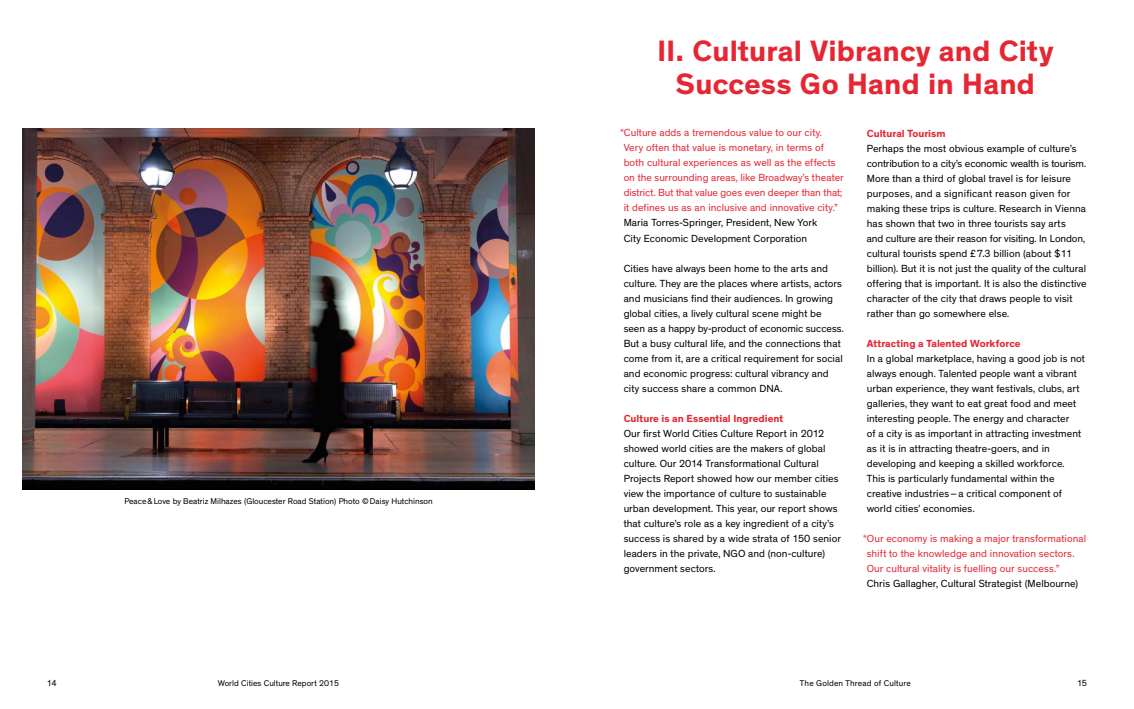
<style>
.page{position:relative;width:1134px;height:709px;background:#fff}
.page>*{position:absolute;margin:0;border:0;box-sizing:border-box;transform-origin:0 0}
.t1{font:700 30px/33px "Theinhardt";letter-spacing:.005em;color:#e62733;text-align:center}
.t2{font:10.5px/15px "Theinhardt";color:#000}
.t3{font:10.5px/15px "Theinhardt";color:#e62733}
.t4{font:700 10.5px "Theinhardt";letter-spacing:.005em;color:#e62733}
.t5{font:9px "Theinhardt";color:#000}
.t6{font:8.5px "Theinhardt";color:#000}
</style>
<div class="page">
<img style="left:23px;top:129px;width:511px;height:360px">
<p class="t6" style="left:124px;top:496px;width:310px">Peace&amp;Love by Beatriz Milhazes (Gloucester Road Station) Photo ©Daisy Hutchinson</p>
<h1 class="t1" style="left:657px;top:35px;width:397px">II. Cultural Vibrancy and City<br>Success Go Hand in Hand</h1>
<p class="t3" style="left:624px;top:126px;width:222px;text-indent:-3px">“Culture adds a tremendous value to our city.<br>Very often that value is monetary, in terms of both cultural experiences as well as the effects on the surrounding areas, like Broadway’s theater district. But that value goes even deeper than that; it defines us as an inclusive and innovative city.”</p>
<p class="t2" style="left:624px;top:216px;width:195px">Maria Torres-Springer, President, New York<br>City Economic Development Corporation</p>
<p class="t2" style="left:624px;top:261px;width:222px">Cities have always been home to the arts and culture. They are the places where artists, actors and musicians find their audiences. In growing global cities, a lively cultural scene might be seen as a happy by-product of economic success.<br>But a busy cultural life, and the connections that come from it, are a critical requirement for social and economic progress: cultural vibrancy and city success share a common DNA.</p>
<p class="t4" style="left:624px;top:411px;width:161px">Culture is an Essential Ingredient</p>
<p class="t2" style="left:624px;top:426px;width:219px">Our first World Cities Culture Report in 2012 showed world cities are the makers of global culture. Our 2014 Transformational Cultural Projects Report showed how our member cities view the importance of culture to sustainable urban development. This year, our report shows that culture’s role as a key ingredient of a city’s success is shared by a wide strata of 150 senior leaders in the private, NGO and (non-culture) government sectors.</p>
<p class="t4" style="left:867px;top:126px;width:80px">Cultural Tourism</p>
<p class="t2" style="left:867px;top:141px;width:221px">Perhaps the most obvious example of culture’s contribution to a city’s economic wealth is tourism.<br>More than a third of global travel is for leisure purposes, and a significant reason given for making these trips is culture. Research in Vienna has shown that two in three tourists say arts<br>and culture are their reason for visiting. In London, cultural tourists spend £7.3 billion (about $11 billion). But it is not just the quality of the cultural offering that is important. It is also the distinctive character of the city that draws people to visit rather than go somewhere else.</p>
<p class="t4" style="left:867px;top:336px;width:155px">Attracting a Talented Workforce</p>
<p class="t2" style="left:867px;top:351px;width:220px">In a global marketplace, having a good job is not always enough. Talented people want a vibrant urban experience, they want festivals, clubs, art galleries, they want to eat great food and meet interesting people. The energy and character<br>of a city is as important in attracting investment as it is in attracting theatre-goers, and in developing and keeping a skilled workforce.<br>This is particularly fundamental within the creative industries–a critical component of world cities’ economies.</p>
<p class="t3" style="left:867px;top:531px;width:221px;text-indent:-3px">“Our economy is making a major transformational shift to the knowledge and innovation sectors.<br>Our cultural vitality is fuelling our success.”</p>
<p class="t2" style="left:867px;top:576px;width:213px">Chris Gallagher, Cultural Strategist (Melbourne)</p>
<p class="t5" style="left:47px;top:678px;width:12px">14</p>
<p class="t6" style="left:218px;top:678px;width:123px">World Cities Culture Report 2015</p>
<p class="t5" style="left:1077px;top:678px;width:12px">15</p>
<p class="t6" style="left:800px;top:678px;width:112px">The Golden Thread of Culture</p>
</div>
